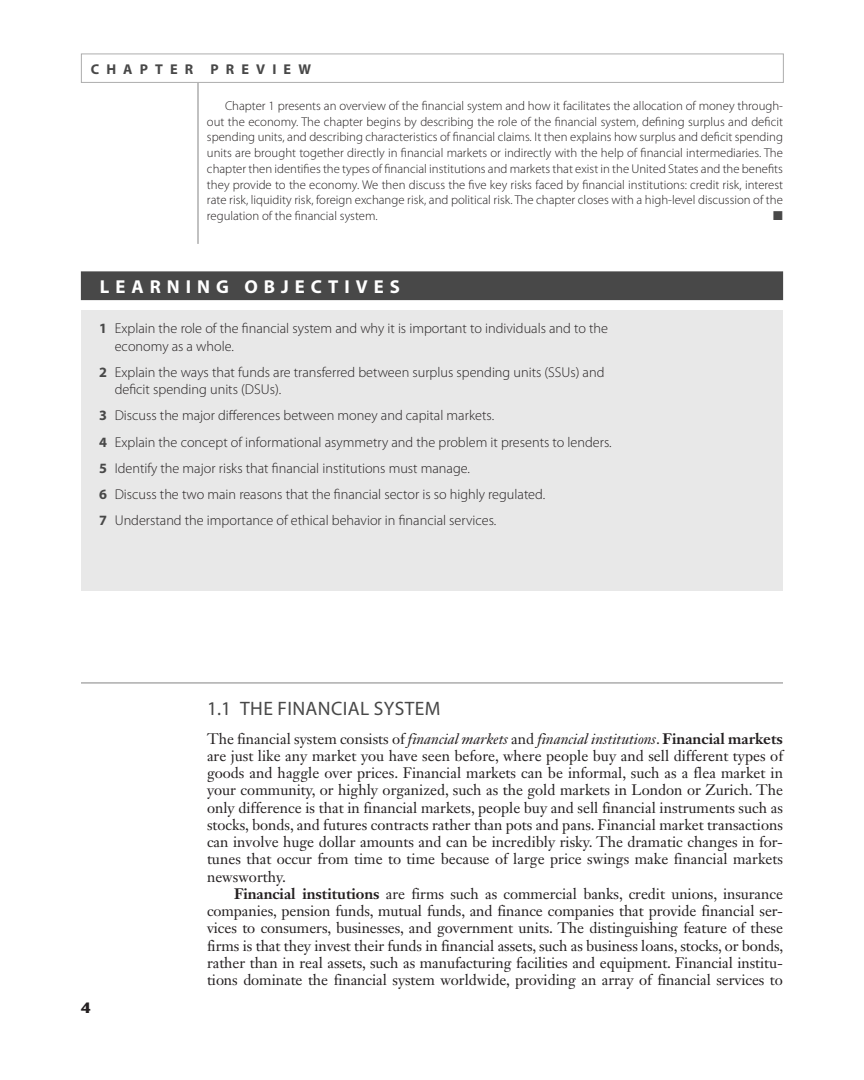
<style>
.page{position:relative;width:864px;height:1080px;background:#fff}
.page>*{position:absolute;margin:0;border:0;box-sizing:border-box;transform-origin:0 0}
.t1{font:19.5px "Myriad Pro";letter-spacing:.02em;color:#484848}
.t2{font:700 18.75px "Myriad Pro";letter-spacing:.32em;color:#fff}
.t3{font:15px/17.2px "Janson Text LT Std";letter-spacing:-.005em;color:#231f20;text-align:justify}
.t4{font:700 15px "Stone Sans Std";color:#231f20}
.t5{font:300 14.25px/26.2px "Myriad Pro";color:#231f20}
.t6{font:700 14.25px "Myriad Pro";letter-spacing:.5em;color:#484848}
.t7{font:300 12.75px/15.8px "Myriad Pro";color:#231f20;text-align:justify}
.t8{font:12.75px "Zapf Dingbats Std";color:#484848}
.s1{font-weight:700;color:#484848}
.s2{font-style:italic}
.s3{font-weight:700}
</style>
<div class="page">
<hr style="left:81px;top:682px;width:702px;height:2px;background:#adadad">
<div style="left:81px;top:54px;width:703px;height:29px;border:1px solid #adadad"></div>
<hr style="left:197px;top:83px;width:2px;height:161px;background:#adadad">
<div style="left:81px;top:310px;width:702px;height:281px;background:#e8e8e8"></div>
<div style="left:81px;top:272px;width:702px;height:28px;background:#484848"></div>
<p class="t6" style="left:91px;top:59px;width:222px">CHAPTER PREVIEW</p>
<p class="t7" style="left:207px;top:98px;width:578px;text-indent:18px">Chapter 1 presents an overview of the financial system and how it facilitates the allocation of money through&shy;out the economy. The chapter begins by describing the role of the financial system, defining surplus and deficit spending units, and describing characteristics of financial claims. It then explains how surplus and deficit spending units are brought together directly in financial markets or indirectly with the help of financial intermediaries. The chapter then identifies the types of financial institutions and markets that exist in the United States and the benefits they provide to the economy. We then discuss the five key risks faced by financial institutions: credit risk, interest rate risk, liquidity risk, foreign exchange risk, and political risk. The chapter closes with a high‐level discussion of the regulation of the financial system.</p>
<p class="t8" style="left:773px;top:210px;width:11px">■</p>
<p class="t2" style="left:100px;top:275px;width:302px">LEARNING OBJECTIVES</p>
<p class="t5" style="left:115px;top:320px;width:495px;line-height:17.2px;text-indent:-16px"><span class="s1">1</span> Explain the role of the financial system and why it is important to individuals and to the economy as a whole.</p>
<p class="t5" style="left:115px;top:363px;width:491px;line-height:17.2px;text-indent:-16px"><span class="s1">2</span> Explain the ways that funds are transferred between surplus spending units (SSUs) and deficit spending units (DSUs).</p>
<p class="t5" style="left:99px;top:402px;width:514px"><span class="s1">3</span> Discuss the major differences between money and capital markets.<br><span class="s1">4</span> Explain the concept of informational asymmetry and the problem it presents to lenders.<br><span class="s1">5</span> Identify the major risks that financial institutions must manage.<br><span class="s1">6</span> Discuss the two main reasons that the financial sector is so highly regulated.<br><span class="s1">7</span> Understand the importance of ethical behavior in financial services.</p>
<p class="t4" style="left:81px;top:998px;width:11px">4</p>
<h1 class="t1" style="left:207px;top:697px;width:235px">1.1 THE FINANCIAL SYSTEM</h1>
<p class="t3" style="left:207px;top:730px;width:578px">The financial system consists of <span class="s2">financial markets</span> and <span class="s2">financial institutions</span>. <span class="s3">Financial markets </span>are just like any market you have seen before, where people buy and sell different types of goods and haggle over prices. Financial markets can be informal, such as a flea market in your community, or highly organized, such as the gold markets in London or Zurich. The only difference is that in financial markets, people buy and sell financial instruments such as stocks, bonds, and futures contracts rather than pots and pans. Financial market transactions can involve huge dollar amounts and can be incredibly risky. The dramatic changes in for&shy;tunes that occur from time to time because of large price swings make financial markets newsworthy.</p>
<p class="t3" style="left:207px;top:885px;width:578px;text-indent:27px"><span class="s3">Financial institutions</span> are firms such as commercial banks, credit unions, insurance companies, pension funds, mutual funds, and finance companies that provide financial ser&shy;vices to consumers, businesses, and government units. The distinguishing feature of these firms is that they invest their funds in financial assets, such as business loans, stocks, or bonds, rather than in real assets, such as manufacturing facilities and equipment. Financial institu&shy;tions dominate the financial system worldwide, providing an array of financial services to</p>
</div>
